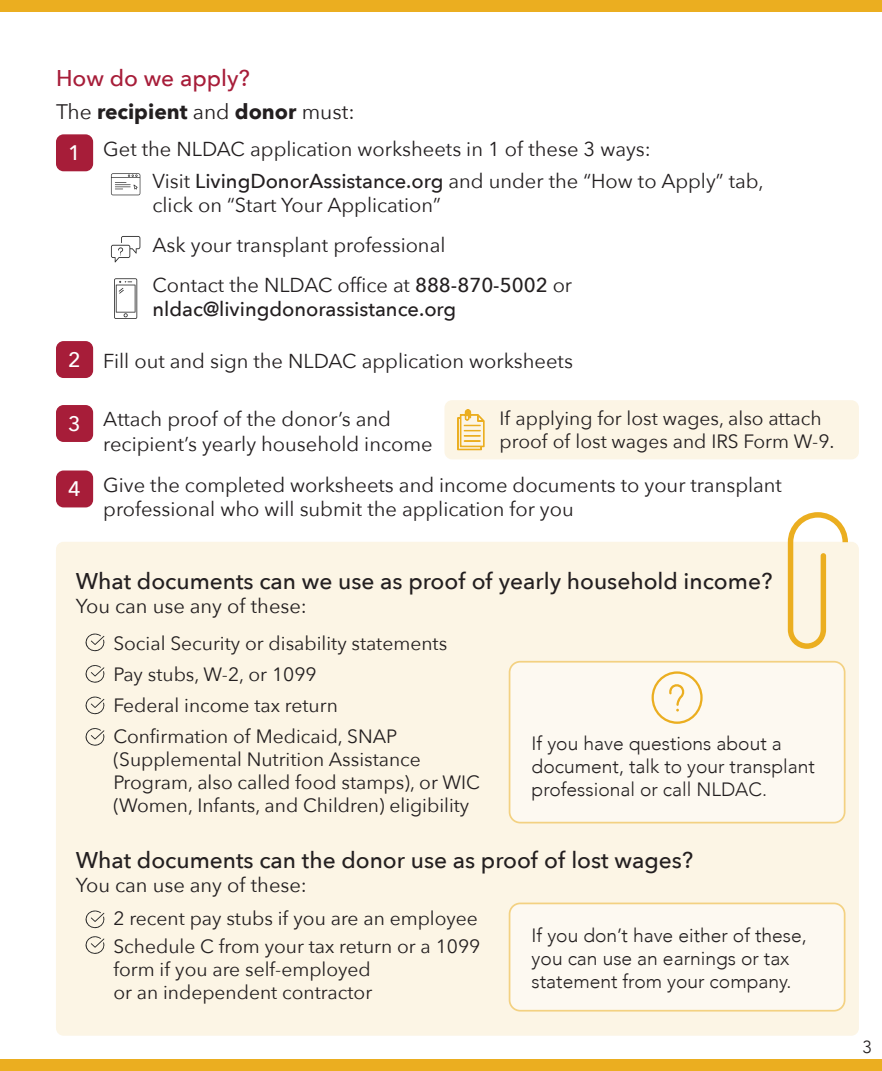
<style>
.page{position:relative;width:882px;height:1071px;background:#fff}
.page>*{position:absolute;margin:0;border:0;box-sizing:border-box;transform-origin:0 0}
.t1{font:500 22.75px "Avenir Next";color:#231f20}
.Heading_2{font:500 22.75px "Avenir Next";color:#a71d39}
.Heading_2-2{font:700 21px "Avenir Next";color:#231f20}
.Heading_2-3{font:500 21px "Avenir Next";color:#fff}
.t2{font:20.12px/24.2px "Avenir Next";color:#231f20}
.t3{font:500 20.12px/24.2px "Avenir Next";color:#231f20}
.Paragraph_1{font:19.25px/23.1px "Avenir Next";color:#231f20}
.t4{font:300 19.25px/23.1px "Avenir";color:#231f20}
.t5{font:300 17.5px "Avenir";color:#231f20}
.s1{font-weight:400}
.s2{font-weight:500}
</style>
<div class="page">
<div style="left:0;top:1059px;width:882px;height:12px;background:#ebae20"></div>
<div style="left:0;top:0;width:882px;height:12px;background:#ebae20"></div>
<div style="left:56px;top:542px;width:803px;height:494px;background:#fcf5e5;border-radius:8px"></div>
<div style="left:510px;top:662px;width:335px;height:161px;background:#fdf9f1;border-radius:11px"></div>
<div style="left:509px;top:661px;width:337px;height:162px;border:2px solid #ebae20;border-radius:11px"></div>
<div style="left:56px;top:134px;width:37px;height:37px;background:#a71d39;border-radius:8px"></div>
<div style="left:56px;top:341px;width:37px;height:37px;background:#a71d39;border-radius:8px"></div>
<div style="left:56px;top:405px;width:37px;height:37px;background:#a71d39;border-radius:8px"></div>
<div style="left:56px;top:471px;width:37px;height:36px;background:#a71d39;border-radius:8px"></div>
<svg style="left:111px;top:173px;width:29px;height:22px"></svg>
<svg style="left:111px;top:236px;width:29px;height:26px"></svg>
<svg style="left:114px;top:278px;width:23px;height:41px"></svg>
<svg style="left:85px;top:633px;width:20px;height:19px"></svg>
<svg style="left:85px;top:665px;width:20px;height:18px"></svg>
<svg style="left:85px;top:696px;width:20px;height:19px"></svg>
<svg style="left:85px;top:728px;width:20px;height:18px"></svg>
<svg style="left:85px;top:910px;width:20px;height:19px"></svg>
<svg style="left:85px;top:936px;width:20px;height:18px"></svg>
<div style="left:445px;top:400px;width:414px;height:59px;background:#fcf5e5;border-radius:8px"></div>
<svg style="left:457px;top:409px;width:28px;height:41px"></svg>
<svg style="left:788px;top:512px;width:60px;height:137px"></svg>
<svg style="left:652px;top:671px;width:51px;height:53px"></svg>
<div style="left:510px;top:903px;width:335px;height:108px;background:#fdf9f1;border-radius:11px"></div>
<div style="left:509px;top:903px;width:337px;height:109px;border:2px solid #ebae20;border-radius:11px"></div>
<p class="Heading_2" style="left:56px;top:58px;width:195px">How do we apply?</p>
<p class="Heading_2-2" style="left:56px;top:93px;width:300px"><span class="s1">The</span> recipient <span class="s1">and</span> donor <span class="s1">must:</span></p>
<p class="Heading_2-3" style="left:68px;top:135px;width:14px">1</p>
<p class="t2" style="left:103px;top:136px;width:549px">Get the NLDAC application worksheets in 1 of these 3 ways:</p>
<p class="t2" style="left:153px;top:168px;width:613px">Visit <span class="s2">LivingDonorAssistance.org</span> and under the “How to Apply” tab, click on “Start Your Application”</p>
<p class="t2" style="left:153px;top:232px;width:294px">Ask your transplant professional</p>
<p class="t3" style="left:153px;top:272px;width:421px"><span class="s1">Contact the NLDAC office at</span> 888-870-5002 <span class="s1">or </span>nldac@livingdonorassistance.org</p>
<p class="Heading_2-3" style="left:68px;top:342px;width:14px">2</p>
<p class="t2" style="left:103px;top:348px;width:471px">Fill out and sign the NLDAC application worksheets</p>
<p class="Paragraph_1" style="left:500px;top:406px;width:336px">If applying for lost wages, also attach proof of lost wages and IRS Form W-9.</p>
<p class="Heading_2-3" style="left:68px;top:406px;width:14px">3</p>
<p class="t2" style="left:103px;top:406px;width:331px">Attach proof of the donor’s and recipient’s yearly household income</p>
<p class="Heading_2-3" style="left:68px;top:471px;width:14px">4</p>
<p class="t2" style="left:103px;top:472px;width:680px">Give the completed worksheets and income documents to your transplant professional who will submit the application for you</p>
<p class="t1" style="left:76px;top:562px;width:698px">What documents can we use as proof of yearly household income?</p>
<p class="t2" style="left:76px;top:593px;width:233px">You can use any of these:</p>
<p class="Paragraph_1" style="left:113px;top:631px;width:335px">Social Security or disability statements</p>
<p class="Paragraph_1" style="left:113px;top:662px;width:205px">Pay stubs, W-2, or 1099</p>
<p class="Paragraph_1" style="left:113px;top:693px;width:226px">Federal income tax return</p>
<p class="Paragraph_1" style="left:113px;top:724px;width:368px">Confirmation of Medicaid, SNAP (Supplemental Nutrition Assistance Program, also called food stamps), or WIC (Women, Infants, and Children) eligibility</p>
<p class="t1" style="left:76px;top:841px;width:619px">What documents can the donor use as proof of lost wages?</p>
<p class="t2" style="left:76px;top:872px;width:233px">You can use any of these:</p>
<p class="Paragraph_1" style="left:113px;top:906px;width:366px">2 recent pay stubs if you are an employee</p>
<p class="Paragraph_1" style="left:113px;top:933px;width:368px">Schedule C from your tax return or a 1099 form if you are self-employed<br>or an independent contractor</p>
<p class="t4" style="left:532px;top:732px;width:285px">If you have questions about a document, talk to your transplant professional or call NLDAC.</p>
<p class="t4" style="left:532px;top:924px;width:277px">If you don’t have either of these, you can use an earnings or tax statement from your company.</p>
<p class="t5" style="left:862px;top:1036px;width:11px">3</p>
</div>
